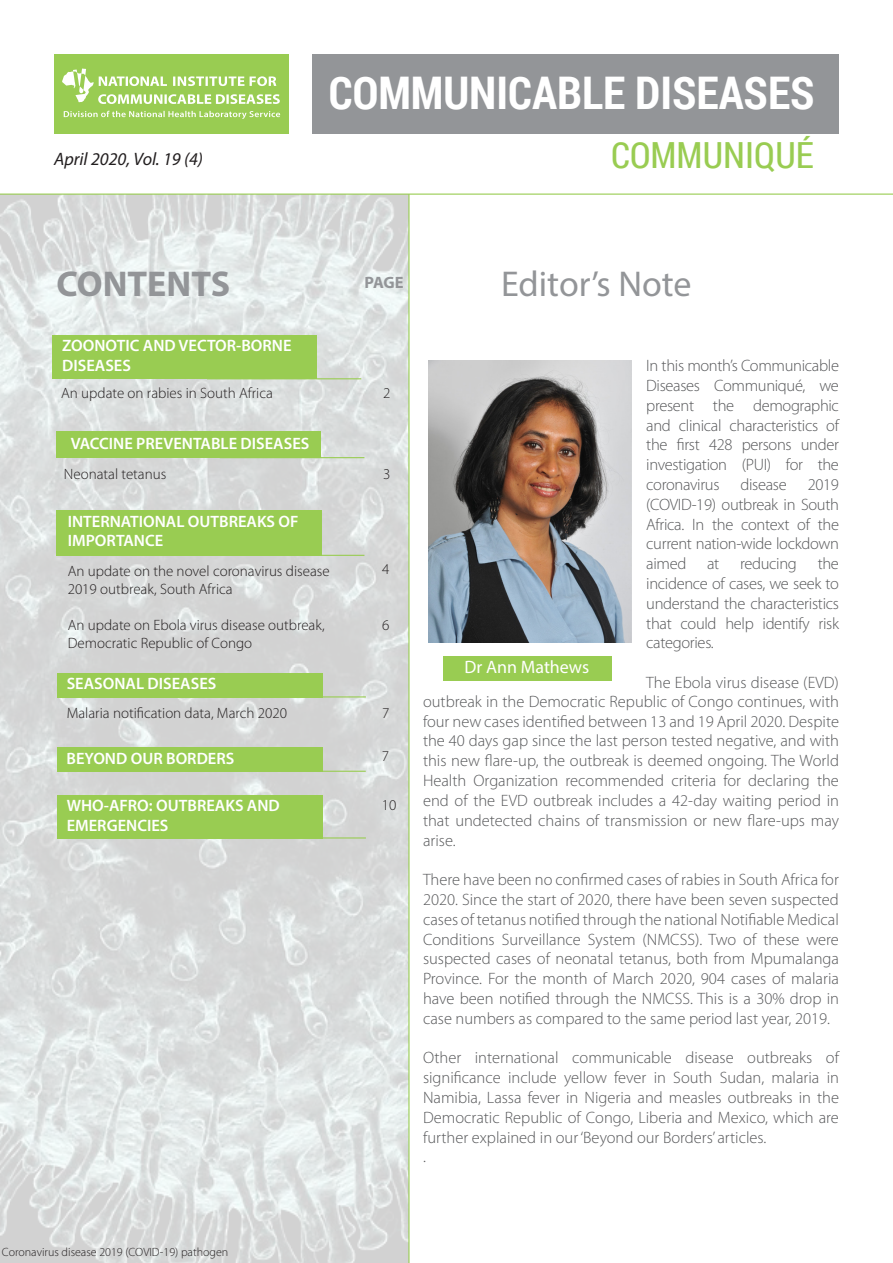
<style>
.page{position:relative;width:893px;height:1263px;background:#fff}
.page>*{position:absolute;margin:0;border:0;box-sizing:border-box;transform-origin:0 0}
.t1{font:700 45px "Roboto Condensed";color:#fff}
.t2{font:36px "Myriad Pro";color:#939598}
.t3{font:36px "Roboto Condensed";color:#99cc52}
.t4{font:700 36px "Myriad Pro";color:#939598}
.t5{font:italic 18px "Myriad Pro";color:#231f20}
.t6{font:18px "Myriad Pro";color:#fff}
.t7{font:300 16.5px/19.8px "Myriad Pro";letter-spacing:-.01em;color:#57585a;text-align:justify}
.t8{font:600 16.5px/19.8px "Myriad Pro";color:#fff}
.t9{font:700 16.5px "Myriad Pro";color:#939598}
.t10{font:300 15px/18px "Myriad Pro";color:#231f20}
.t11{font:300 12px "Myriad Pro";color:#231f20}
</style>
<div class="page">
<div style="left:443px;top:656px;width:168px;height:25px;background:#99cc52"></div>
<img style="left:0;top:195px;width:408px;height:1068px">
<div style="left:54px;top:54px;width:234px;height:80px;background:#99cc52"></div>
<svg style="left:64px;top:111px;width:216px;height:8px"></svg>
<svg style="left:62px;top:69px;width:218px;height:35px"></svg>
<div style="left:312px;top:54px;width:527px;height:80px;background:#939598"></div>
<hr style="left:408px;top:194px;width:2px;height:1069px;background:#99cc52">
<hr style="left:207px;top:378px;width:154px;height:1px;background:#99cc52">
<div style="left:53px;top:335px;width:264px;height:44px;background:#99cc52"></div>
<hr style="left:220px;top:457px;width:144px;height:1px;background:#99cc52">
<div style="left:56px;top:431px;width:264px;height:27px;background:#99cc52"></div>
<hr style="left:210px;top:555px;width:154px;height:1px;background:#99cc52">
<div style="left:56px;top:510px;width:265px;height:46px;background:#99cc52"></div>
<div style="left:57px;top:673px;width:266px;height:24px;background:#99cc52"></div>
<hr style="left:212px;top:696px;width:154px;height:1px;background:#99cc52">
<div style="left:57px;top:795px;width:266px;height:43px;background:#99cc52"></div>
<hr style="left:212px;top:837px;width:154px;height:1px;background:#99cc52">
<hr style="left:0;top:194px;width:893px;height:1px;background:#99cc52">
<img style="left:428px;top:360px;width:203px;height:283px">
<div style="left:57px;top:747px;width:265px;height:25px;background:#99cc52"></div>
<hr style="left:211px;top:771px;width:155px;height:1px;background:#99cc52">
<p class="t5" style="left:54px;top:148px;width:151px">April 2020, Vol. 19 (4)</p>
<p class="t4" style="left:57px;top:260px;width:175px">CONTENTS</p>
<p class="t1" style="left:329px;top:62px;width:487px">COMMUNICABLE DISEASES</p>
<p class="t3" style="left:611px;top:130px;width:204px">COMMUNIQUÉ</p>
<p class="t9" style="left:364px;top:272px;width:41px">PAGE</p>
<p class="t2" style="left:501px;top:261px;width:192px">Editor’s Note</p>
<p class="t8" style="left:62px;top:336px;width:231px">ZOONOTIC AND VECTOR-BORNE<br>DISEASES</p>
<p class="t10" style="left:61px;top:385px;width:213px">An update on rabies in South Africa</p>
<p class="t8" style="left:71px;top:433px;width:240px">VACCINE PREVENTABLE DISEASES</p>
<p class="t10" style="left:64px;top:466px;width:104px">Neonatal tetanus</p>
<p class="t8" style="left:68px;top:511px;width:232px">INTERNATIONAL OUTBREAKS OF<br>IMPORTANCE</p>
<p class="t10" style="left:68px;top:562px;width:264px">An update on the novel coronavirus disease<br>2019 outbreak, South Africa</p>
<p class="t10" style="left:68px;top:616px;width:259px">An update on Ebola virus disease outbreak,<br>Democratic Republic of Congo</p>
<p class="t8" style="left:67px;top:674px;width:151px">SEASONAL DISEASES</p>
<p class="t10" style="left:383px;top:385px;width:9px">2</p>
<p class="t10" style="left:383px;top:466px;width:9px">3</p>
<p class="t10" style="left:382px;top:561px;width:9px">4</p>
<p class="t10" style="left:382px;top:616px;width:9px">6</p>
<p class="t10" style="left:67px;top:704px;width:222px">Malaria notification data, March 2020</p>
<p class="t10" style="left:382px;top:704px;width:9px">7</p>
<p class="t8" style="left:67px;top:748px;width:169px">BEYOND OUR BORDERS</p>
<p class="t8" style="left:67px;top:796px;width:215px">WHO-AFRO: OUTBREAKS AND<br>EMERGENCIES</p>
<p class="t10" style="left:382px;top:747px;width:9px">7</p>
<p class="t10" style="left:382px;top:796px;width:16px">10</p>
<p class="t7" style="left:646px;top:356px;width:194px">In this month’s Communicable Diseases Communiqué, we present the demographic and clinical characteristics of the first 428 persons under investigation (PUI) for the coronavirus</p>
<p class="t7" style="left:740px;top:475px;width:48px">disease</p>
<p class="t7" style="left:646px;top:475px;width:194px;text-indent:161px">2019 (COVID-19) outbreak in South Africa. In the context of the current nation-wide lockdown aimed</p>
<p class="t7" style="left:646px;top:554px;width:194px;text-indent:171px">the incidence of cases, we seek to understand the characteristics that could help identify risk categories.</p>
<p class="t7" style="left:646px;top:673px;width:194px">The Ebola virus disease (EVD)</p>
<p class="t7" style="left:707px;top:554px;width:14px">at</p>
<p class="t7" style="left:740px;top:554px;width:58px">reducing</p>
<p class="t6" style="left:464px;top:656px;width:126px">Dr Ann Mathews</p>
<p class="t7" style="left:423px;top:692px;width:417px">outbreak in the Democratic Republic of Congo continues, with four new cases identified between 13 and 19 April 2020. Despite the 40 days gap since the last person tested negative, and with this new flare-up, the outbreak is deemed ongoing. The World Health Organization recommended criteria for declaring the end of the EVD outbreak includes a 42-day waiting period in that undetected chains of transmission or new flare-ups may arise.</p>
<p class="t7" style="left:423px;top:870px;width:417px">There have been no confirmed cases of rabies in South Africa for 2020. Since the start of 2020, there have been seven suspected cases of tetanus notified through the national Notifiable Medical Conditions Surveillance System (NMCSS). Two of these were suspected cases of neonatal tetanus, both from Mpumalanga Province. For the month of March 2020, 904 cases of malaria have been notified through the NMCSS. This is a 30% drop in case numbers as compared to the same period last year, 2019.</p>
<p class="t7" style="left:423px;top:1048px;width:417px">Other international communicable disease outbreaks of significance include yellow fever in South Sudan, malaria in Namibia, Lassa fever in Nigeria and measles outbreaks in the Democratic Republic of Congo, Liberia and Mexico, which are further explained in our ‘Beyond our Borders’ articles.</p>
<p class="t7" style="left:423px;top:1147px;width:4px">.</p>
<p class="t11" style="left:2px;top:1245px;width:228px">Coronavirus disease 2019 (COVID-19) pathogen</p>
</div>
